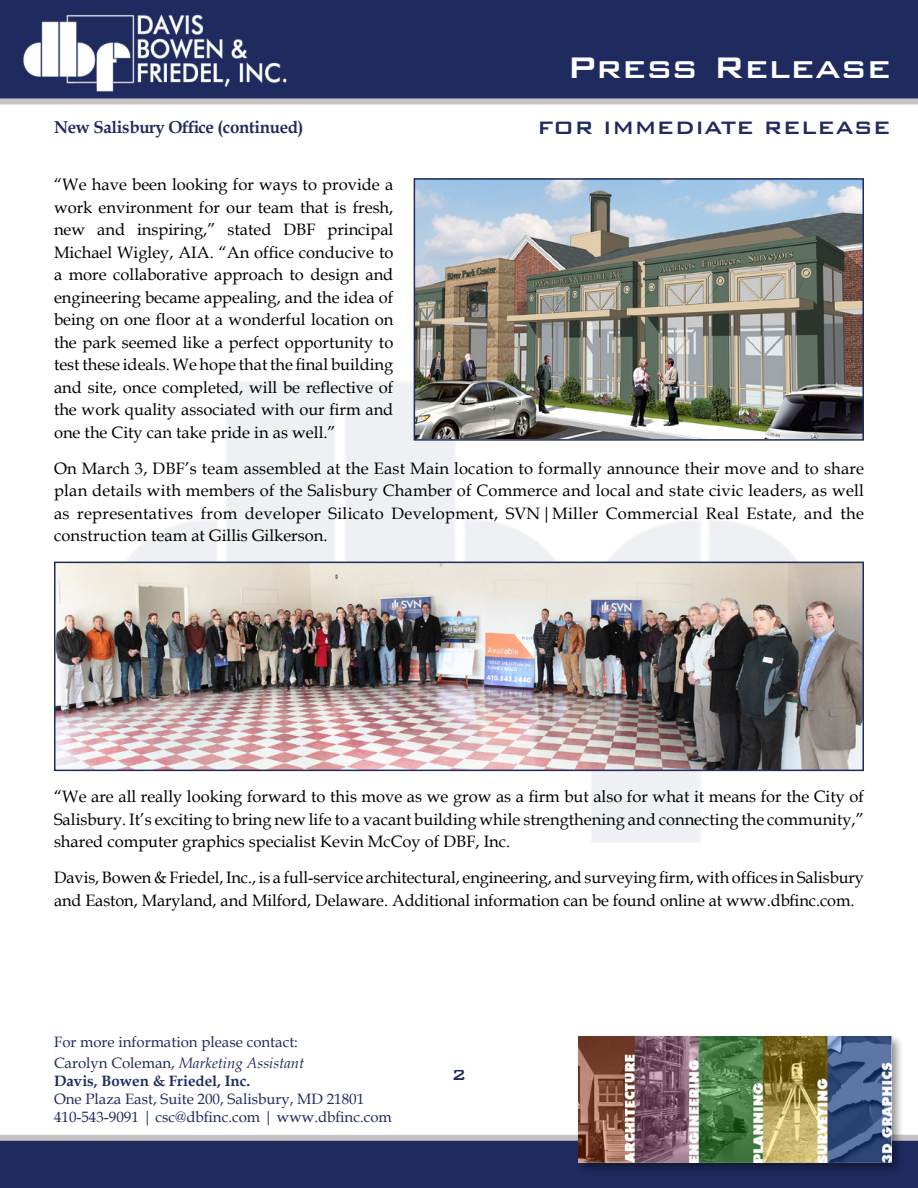
<style>
.page{position:relative;width:918px;height:1188px;background:#fff}
.page>*{position:absolute;margin:0;border:0;box-sizing:border-box;transform-origin:0 0}
.t1{font:500 39.75px "Bank Gothic BT";color:#fff}
.t2{font:500 24px "Bank Gothic BT";color:#1f2b5f}
.t3{font:500 19.5px "Bank Gothic BT";color:#1f2b5f}
.t4{font:700 17.25px "Book Antiqua";letter-spacing:-.02em;color:#1f2b5f}
.t5{font:16.5px/22.5px "Book Antiqua";letter-spacing:-.005em;color:#000;text-align:justify}
.t6{font:15px/21px "Book Antiqua";color:#1f2b5f}
.t7{font:700 15px "Book Antiqua";color:#1f2b5f}
.s1{font-style:italic}
</style>
<div class="page">
<div style="left:0;top:0;width:918px;height:98px;background:#1f2b5f"></div>
<div style="left:0;top:1141px;width:918px;height:47px;background:#1f2b5f"></div>
<img style="left:23px;top:14px;width:264px;height:78px">
<div style="left:0;top:98px;width:918px;height:6px;background:#c5c3c3"></div>
<div style="left:0;top:1135px;width:918px;height:6px;background:#c5c3c3"></div>
<div style="left:575px;top:1033px;width:329px;height:142px;background:#000;opacity:.45"></div>
<img style="left:578px;top:1037px;width:313px;height:125px">
<img style="left:417px;top:181px;width:444px;height:257px">
<div style="left:414px;top:178px;width:450px;height:263px;border:2px solid #1f2b5f"></div>
<img style="left:57px;top:565px;width:804px;height:203px">
<div style="left:54px;top:562px;width:810px;height:209px;border:2px solid #1f2b5f"></div>
<p class="t4" style="left:54px;top:116px;width:251px">New Salisbury Office (continued)</p>
<h1 class="t1" style="left:567px;top:45px;width:326px">Press Release</h1>
<h2 class="t2" style="left:537px;top:114px;width:355px">FOR IMMEDIATE RELEASE</h2>
<p class="t5" style="left:54px;top:173px;width:341px">“We have been looking for ways to provide a work environment for our team that is fresh, new and inspiring,” stated DBF principal Michael Wigley, AIA. “An office conducive to a more collaborative approach to design and engineering became appealing, and the idea of being on one floor at a wonderful location on the park seemed like a perfect opportunity to test these ideals. We hope that the final building and site, once completed, will be reflective of the work quality associated with our firm and one the City can take pride in as well.”</p>
<p class="t5" style="left:54px;top:457px;width:812px">On March 3, DBF’s team assembled at the East Main location to formally announce their move and to share plan details with members of the Salisbury Chamber of Commerce and local and state civic leaders, as well as representatives from developer Silicato Development, SVN|Miller Commercial Real Estate, and the construction team at Gillis Gilkerson.</p>
<p class="t5" style="left:54px;top:785px;width:812px">“We are all really looking forward to this move as we grow as a firm but also for what it means for the City of Salisbury. It’s exciting to bring new life to a vacant building while strengthening and connecting the community,” shared computer graphics specialist Kevin McCoy of DBF, Inc.</p>
<p class="t5" style="left:54px;top:866px;width:812px">Davis, Bowen &amp; Friedel, Inc., is a full-service architectural, engineering, and surveying firm, with offices in Salisbury and Easton, Maryland, and Milford, Delaware. Additional information can be found online at www.dbfinc.com.</p>
<p class="t6" style="left:54px;top:1031px;width:252px">For more information please contact:<br>Carolyn Coleman, <span class="s1">Marketing Assistant</span></p>
<p class="t7" style="left:54px;top:1070px;width:198px">Davis, Bowen &amp; Friedel, Inc.</p>
<p class="t6" style="left:54px;top:1089px;width:339px;line-height:18px">One Plaza East, Suite 200, Salisbury, MD 21801<br>410-543-9091 | csc@dbfinc.com | www.dbfinc.com</p>
<p class="t3" style="left:451px;top:1064px;width:17px">2</p>
</div>
